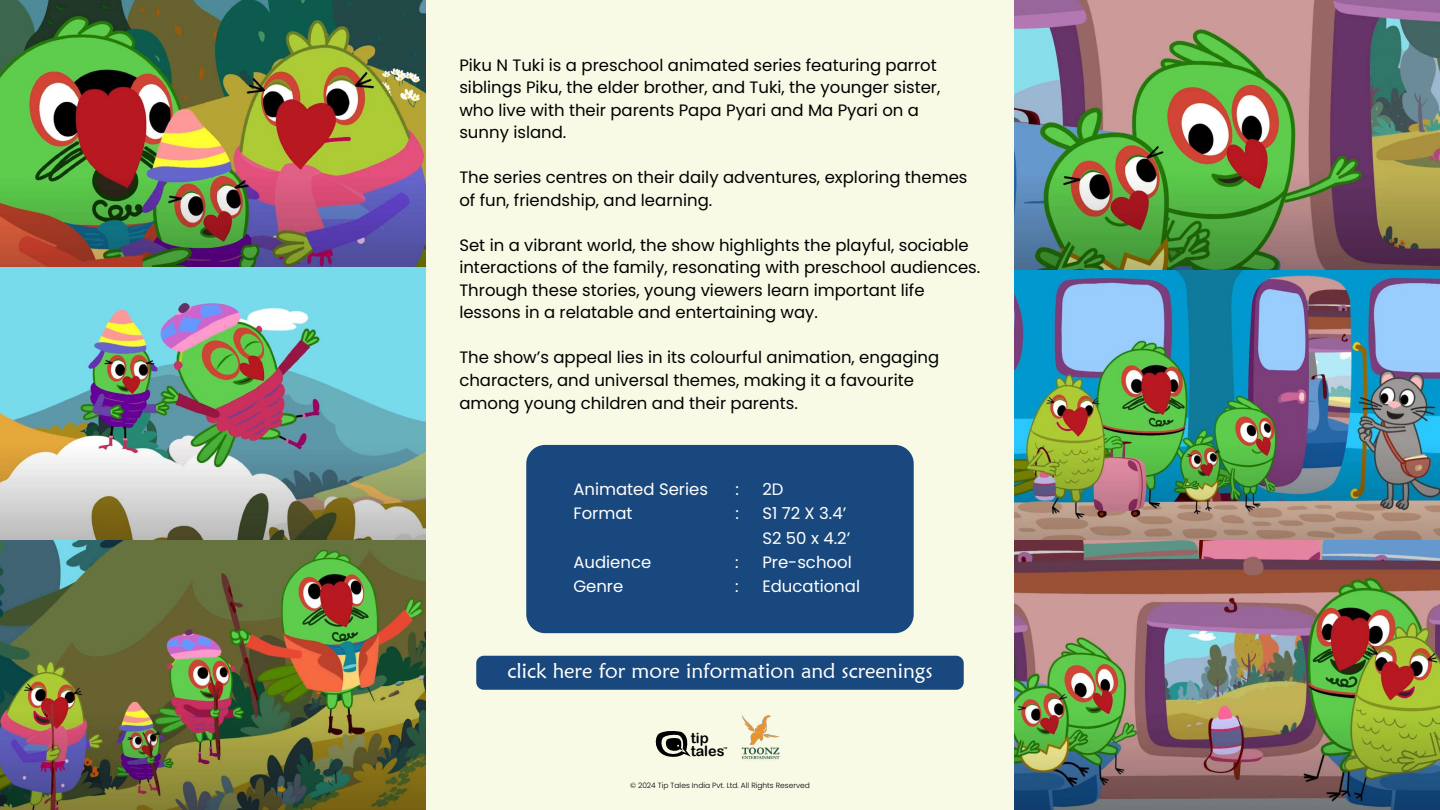
<style>
.page{position:relative;width:1440px;height:810px;background:#f8fae6}
.page>*{position:absolute;margin:0;border:0;box-sizing:border-box;transform-origin:0 0}
.t1{font:21px "Maiandra GD";color:#fff}
.t2{font:16.5px/22.5px "Poppins";color:#000}
.t3{font:16.5px/24.3px "Poppins";color:#fff}
.t4{font:14.4px/12.8px "Arial Rounded MT Bold";color:#000}
.t5{font:300 7.5px "Poppins";color:#000}
.t6{font:2.55px "Arial Rounded MT Bold";color:#000}
</style>
<div class="page">
<img style="left:1014px;top:0;width:426px;height:810px">
<img style="left:0;top:0;width:426px;height:267px">
<img style="left:0;top:267px;width:426px;height:273px">
<div style="left:476px;top:656px;width:488px;height:34px;background:#19487e;border-radius:8px"></div>
<img style="left:0;top:540px;width:426px;height:270px">
<div style="left:526px;top:445px;width:388px;height:188px;background:#19487e;border-radius:19px"></div>
<img style="left:741px;top:715px;width:39px;height:45px">
<svg style="left:655px;top:731px;width:36px;height:26px"></svg>
<p class="t2" style="left:459px;top:54px;width:482px">Piku N Tuki is a preschool animated series featuring parrot siblings Piku, the elder brother, and Tuki, the younger sister, who live with their parents Papa Pyari and Ma Pyari on a sunny island.</p>
<p class="t2" style="left:459px;top:167px;width:510px">The series centres on their daily adventures, exploring themes of fun, friendship, and learning.</p>
<p class="t2" style="left:459px;top:234px;width:523px">Set in a vibrant world, the show highlights the playful, sociable interactions of the family, resonating with preschool audiences.<br>Through these stories, young viewers learn important life lessons in a relatable and entertaining way.</p>
<p class="t2" style="left:459px;top:347px;width:481px">The show’s appeal lies in its colourful animation, engaging characters, and universal themes, making it a favourite among young children and their parents.</p>
<p class="t3" style="left:573px;top:477px;width:136px">Animated Series</p>
<p class="t3" style="left:735px;top:477px;width:5px">:</p>
<p class="t3" style="left:762px;top:477px;width:23px">2D</p>
<p class="t3" style="left:573px;top:502px;width:61px">Format</p>
<p class="t3" style="left:735px;top:502px;width:5px">:</p>
<p class="t3" style="left:762px;top:502px;width:89px">S1 72 X 3.4’<br>S2 50 x 4.2’</p>
<p class="t3" style="left:573px;top:550px;width:79px">Audience</p>
<p class="t3" style="left:735px;top:550px;width:5px">:</p>
<p class="t3" style="left:762px;top:550px;width:91px">Pre-school</p>
<p class="t3" style="left:573px;top:574px;width:52px">Genre</p>
<p class="t3" style="left:735px;top:574px;width:5px">:</p>
<p class="t3" style="left:762px;top:574px;width:99px">Educational</p>
<p class="t1" style="left:507px;top:658px;width:427px">click here for more information and screenings</p>
<p class="t4" style="left:691px;top:731px;width:35px">tip tales</p>
<p class="t6" style="left:724px;top:746px;width:5px">TM</p>
<p class="t5" style="left:630px;top:781px;width:181px">© 2024 Tip Tales India Pvt. Ltd. All Rights Reserved</p>
</div>
